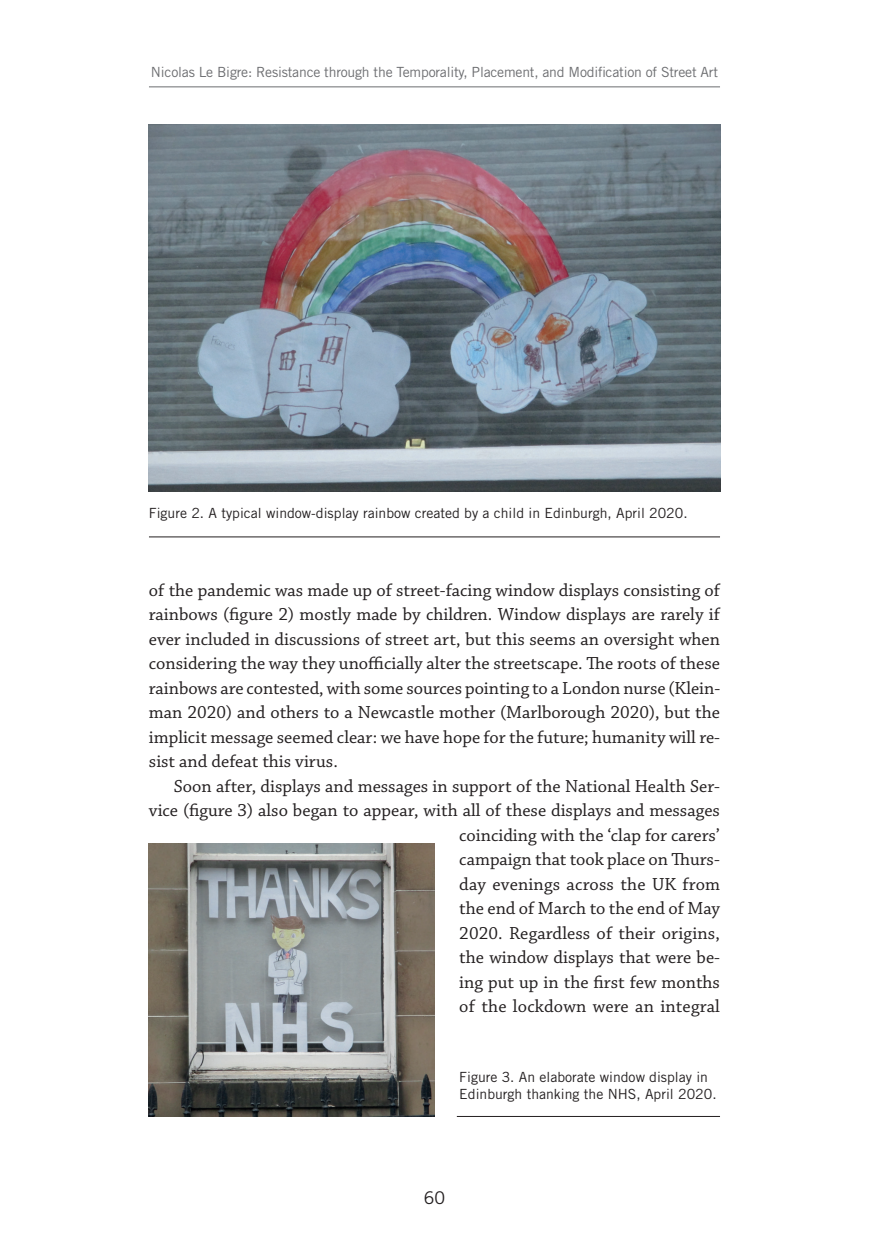
<style>
.page{position:relative;width:869px;height:1241px;background:#fff}
.page>*{position:absolute;margin:0;border:0;box-sizing:border-box;transform-origin:0 0}
.t1{font:18.38px/24.5px "Chaparral Pro";color:#231f20;text-align:justify}
.t2{font:17.5px "Trade Gothic LT Std";color:#231f20}
.t3{font:14px/16.8px "Trade Gothic LT Std";color:#231f20}
.t4{font:14px "Trade Gothic LT Std";letter-spacing:-.015em;color:#6c6d70}
</style>
<div class="page">
<hr style="left:149px;top:86px;width:570px;height:1px;background:#6c6d70">
<hr style="left:149px;top:536px;width:570px;height:1px;background:#231f20">
<img style="left:149px;top:124px;width:570px;height:367px">
<hr style="left:456px;top:1115px;width:263px;height:1px;background:#231f20">
<img style="left:149px;top:843px;width:285px;height:273px">
<p class="t4" style="left:151px;top:64px;width:568px">Nicolas Le Bigre: Resistance through the Temporality, Placement, and Modification of Street Art</p>
<p class="t3" style="left:149px;top:504px;width:540px">Figure 2. A typical window-display rainbow created by a child in Edinburgh, April 2020.</p>
<p class="t1" style="left:149px;top:578px;width:572px">of the pandemic was made up of street-facing window displays consisting of rainbows (figure 2) mostly made by children. Window displays are rarely if ever included in discussions of street art, but this seems an oversight when considering the way they unofficially alter the streetscape. The roots of these rainbows are contested, with some sources pointing to a London nurse (Klein&shy;man 2020) and others to a Newcastle mother (Marlborough 2020), but the implicit message seemed clear: we have hope for the future; humanity will re&shy;sist and defeat this virus.</p>
<p class="t1" style="left:149px;top:774px;width:572px;text-align:right">Soon after, displays and messages in support of the National Health Ser&shy;vice (figure 3) also began to appear, with all of these displays and messages coinciding with the ‘clap for carers’<br>campaign that took place on Thurs-<br>day evenings across the UK from<br>the end of March to the end of May<br>2020. Regardless of their origins,<br>the window displays that were be-<br>ing put up in the first few months<br>of the lockdown were an integral</p>
<p class="t3" style="left:459px;top:1068px;width:259px">Figure 3. An elaborate window display in<br>Edinburgh thanking the NHS, April 2020.</p>
<p class="t2" style="left:423px;top:1186px;width:23px">60</p>
</div>
